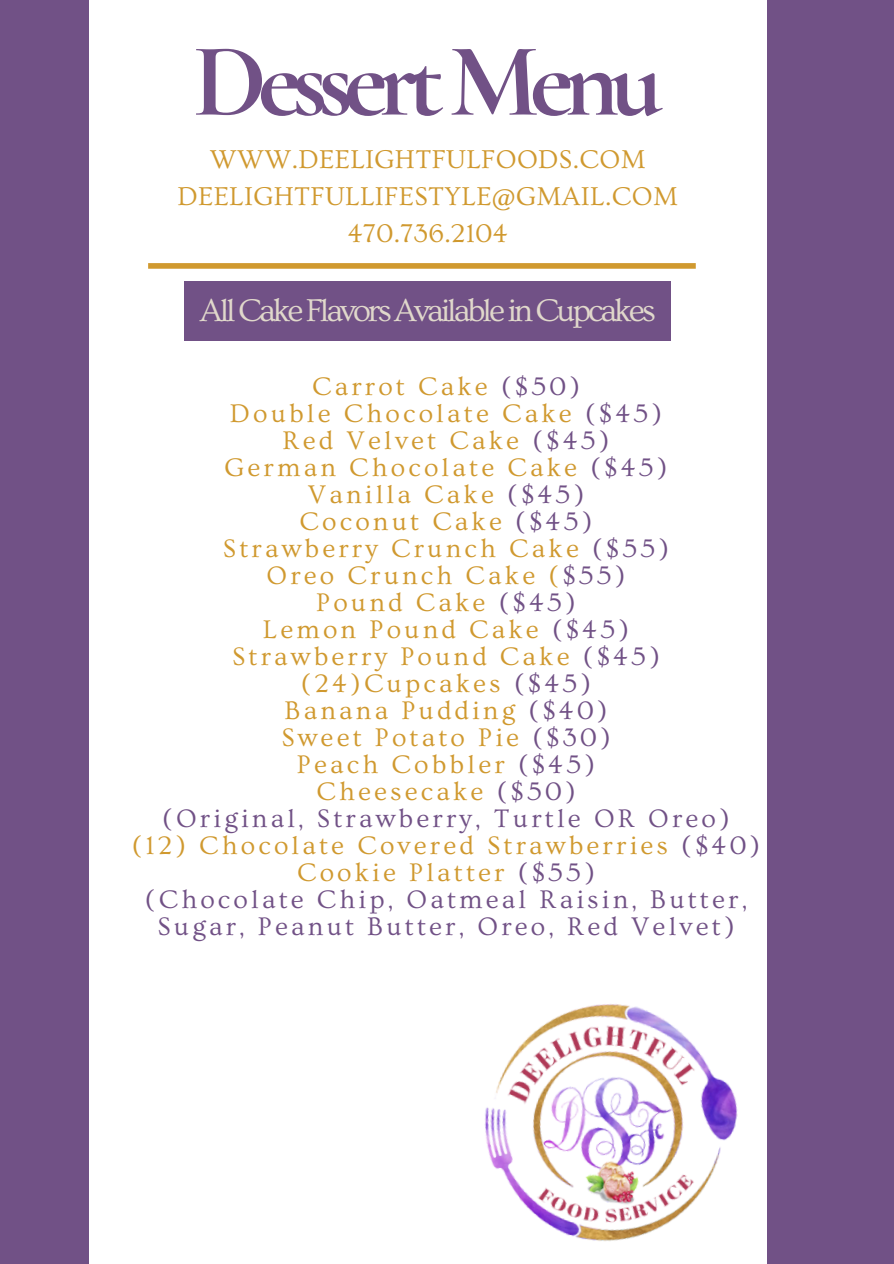
<style>
.page{position:relative;width:894px;height:1264px;background:#fff}
.page>*{position:absolute;margin:0;border:0;box-sizing:border-box;transform-origin:0 0}
.t1{font:700 105px "Cormorant Garamond";letter-spacing:-.09em;color:#715186}
.t2{font:33px "Ovo";letter-spacing:-.09em;color:#e0d8cb}
.t3{font:27px "Ovo";letter-spacing:.015em;color:#d0992f}
.t4{font:26.7px "Ovo";letter-spacing:.12em;color:#d0992f}
.t5{font:26.7px/27px "Ovo";letter-spacing:.12em;color:#715186;text-align:center}
.s1{color:#715186}
</style>
<div class="page">
<div style="left:0;top:0;width:893px;height:1263px;background:#715186"></div>
<div style="left:89px;top:0;width:677px;height:1263px;background:#fff"></div>
<div style="left:184px;top:281px;width:486px;height:59px;background:#715186"></div>
<div style="left:148px;top:263px;width:547px;height:6px;background:#d0992f"></div>
<img style="left:484px;top:1004px;width:254px;height:237px">
<p class="t1" style="left:193px;top:18px;width:471px">DessertMenu</p>
<p class="t3" style="left:210px;top:144px;width:437px">WWW.DEELIGHTFULFOODS.COM</p>
<p class="t3" style="left:177px;top:182px;width:502px">DEELIGHTFULLIFESTYLE@GMAIL.COM</p>
<p class="t3" style="left:347px;top:219px;width:162px">470.736.2104</p>
<p class="t2" style="left:200px;top:292px;width:457px">All Cake Flavors Available in Cupcakes</p>
<p class="t4" style="left:312px;top:371px;width:269px">Carrot Cake <span class="s1">($50)</span></p>
<p class="t4" style="left:230px;top:398px;width:433px">Double Chocolate Cake <span class="s1">($45)</span></p>
<p class="t4" style="left:282px;top:425px;width:328px">Red Velvet Cake <span class="s1">($45)</span></p>
<p class="t4" style="left:224px;top:452px;width:444px">German Chocolate Cake <span class="s1">($45)</span></p>
<p class="t4" style="left:308px;top:479px;width:278px">Vanilla Cake <span class="s1">($45)</span></p>
<p class="t4" style="left:299px;top:506px;width:294px">Coconut Cake <span class="s1">($45)</span></p>
<p class="t4" style="left:223px;top:533px;width:447px">Strawberry Crunch Cake <span class="s1">($55)</span></p>
<p class="t4" style="left:266px;top:560px;width:360px">Oreo Crunch Cake (<span class="s1">$55)</span></p>
<p class="t4" style="left:316px;top:587px;width:261px">Pound Cake <span class="s1">($45)</span></p>
<p class="t4" style="left:263px;top:614px;width:367px">Lemon Pound Cake <span class="s1">($45)</span></p>
<p class="t4" style="left:232px;top:641px;width:429px">Strawberry Pound Cake <span class="s1">($45)</span></p>
<p class="t4" style="left:301px;top:668px;width:291px">(24)Cupcakes <span class="s1">($45)</span></p>
<p class="t4" style="left:284px;top:695px;width:324px">Banana Pudding <span class="s1">($40)</span></p>
<p class="t4" style="left:281px;top:722px;width:331px">Sweet Potato Pie <span class="s1">($30)</span></p>
<p class="t4" style="left:297px;top:749px;width:299px">Peach Cobbler <span class="s1">($45)</span></p>
<p class="t4" style="left:316px;top:776px;width:261px">Cheesecake <span class="s1">($50)</span></p>
<p class="t5" style="left:162px;top:805px;width:569px">(Original, Strawberry, Turtle OR Oreo)</p>
<p class="t4" style="left:132px;top:830px;width:629px">(12) Chocolate Covered Strawberries <span class="s1">($40)</span></p>
<p class="t4" style="left:297px;top:857px;width:299px">Cookie Platter <span class="s1">($55)</span></p>
<p class="t5" style="left:145px;top:886px;width:603px">(Chocolate Chip, Oatmeal Raisin, Butter,<br>Sugar, Peanut Butter, Oreo, Red Velvet)</p>
</div>
